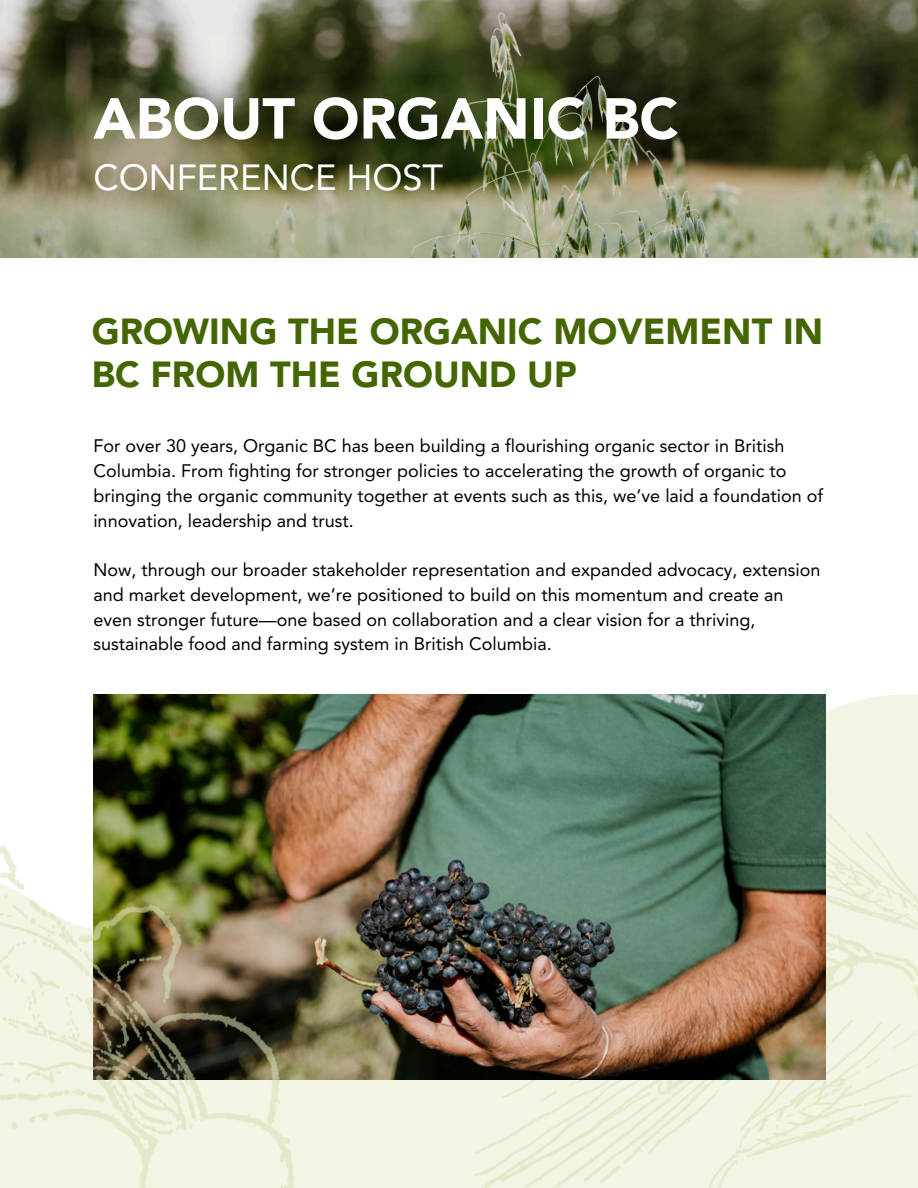
<style>
.page{position:relative;width:918px;height:1188px;background:#fff}
.page>*{position:absolute;margin:0;border:0;box-sizing:border-box;transform-origin:0 0}
.t1{font:900 57px "Avenir LT Std";color:#fff}
.t2{font:900 36px/42.8px "Avenir LT Std";color:#460}
.t3{font:36px "Avenir LT Std";color:#fff}
.t4{font:18px/24.8px "Avenir LT Std";color:#000}
</style>
<div class="page">
<svg style="left:93px;top:694px;width:825px;height:494px;background:#e7ebda"></svg>
<img style="left:436px;top:785px;width:482px;height:403px">
<img style="left:93px;top:695px;width:733px;height:384px">
<img style="left:0;top:0;width:918px;height:258px">
<img style="left:0;top:826px;width:416px;height:362px">
<p class="t1" style="left:93px;top:96px;width:587px">ABOUT ORGANIC BC</p>
<h3 class="t3" style="left:93px;top:163px;width:352px">CONFERENCE HOST</h3>
<h1 class="t2" style="left:92px;top:313px;width:733px">GROWING THE ORGANIC MOVEMENT IN<br>BC FROM THE GROUND UP</h1>
<p class="t4" style="left:93px;top:435px;width:731px">For over 30 years, Organic BC has been building a flourishing organic sector in British Columbia. From fighting for stronger policies to accelerating the growth of organic to bringing the organic community together at events such as this, we’ve laid a foundation of innovation, leadership and trust.</p>
<h2 class="t4" style="left:93px;top:559px;width:729px">Now, through our broader stakeholder representation and expanded advocacy, extension and market development, we’re positioned to build on this momentum and create an even stronger future—one based on collaboration and a clear vision for a thriving, sustainable food and farming system in British Columbia.</h2>
</div>
